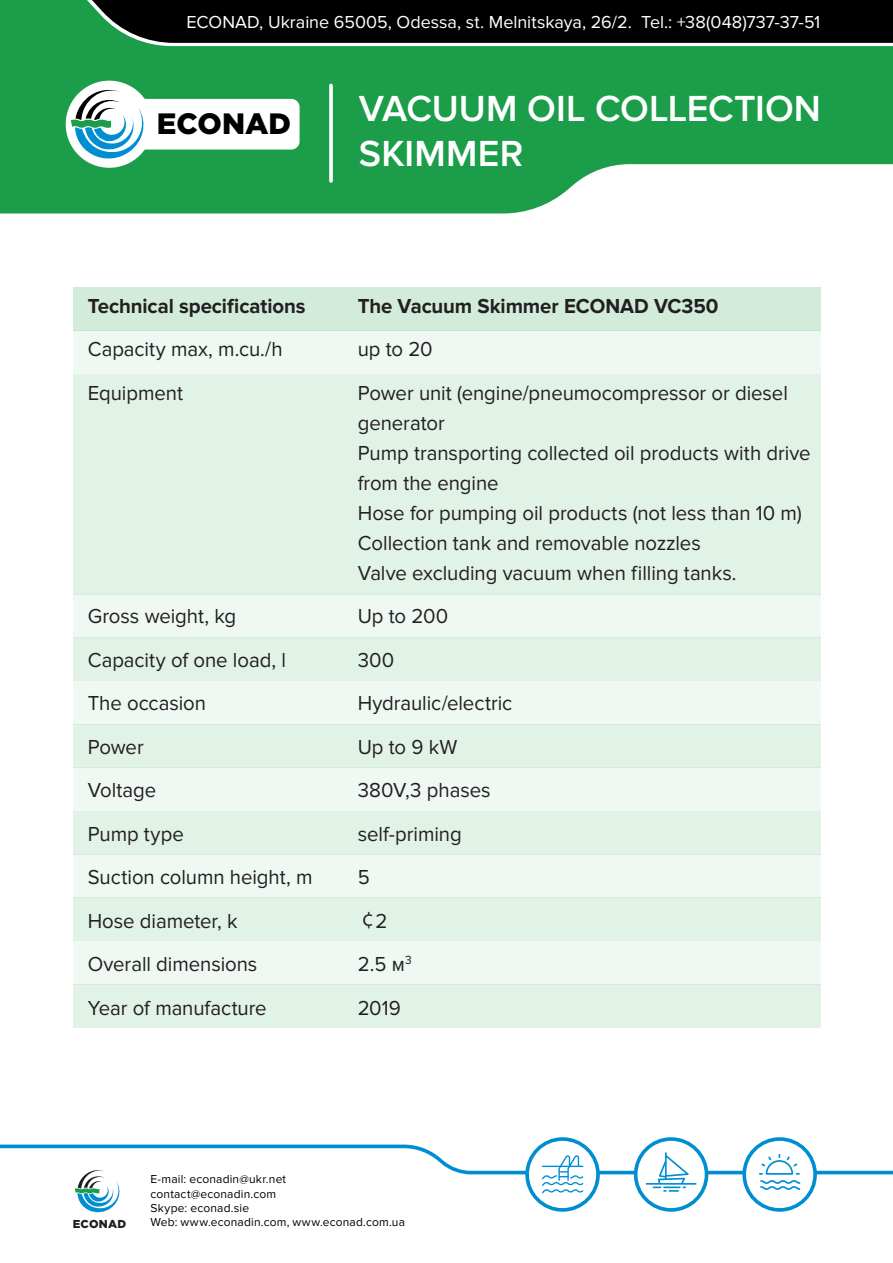
<style>
.page{position:relative;width:893px;height:1263px;background:#fff}
.page>*{position:absolute;margin:0;border:0;box-sizing:border-box;transform-origin:0 0}
.t1{font:600 37.65px/45.2px "Proxima Nova";color:#fff}
.t2{font:900 29.4px "Gotham Pro";color:#000}
.t3{font:21px/30px "Proxima Nova";letter-spacing:-.005em;color:#231f20}
.t4{font:700 21px "Proxima Nova";letter-spacing:-.005em;color:#231f20}
.t5{font:21px "Koz Go Pr 6 N";color:#231f20}
.t6{font:18px "Proxima Nova";letter-spacing:-.005em;color:#fff}
.t7{font:12px/14.4px "Proxima Nova";letter-spacing:.015em;color:#000}
.t8{font:900 11.55px "Gotham Pro";letter-spacing:.02em;color:#231f20}
.s1{font-family:"Proxima Nova"}
</style>
<div class="page">
<div style="left:73px;top:287px;width:747px;height:44px;background:#d2ebdb"></div>
<div style="left:73px;top:331px;width:747px;height:43px;background:#eff8f2"></div>
<div style="left:73px;top:374px;width:747px;height:220px;background:#e1f2e7"></div>
<div style="left:73px;top:594px;width:747px;height:44px;background:#eff8f2"></div>
<div style="left:73px;top:638px;width:747px;height:43px;background:#e1f2e7"></div>
<div style="left:73px;top:681px;width:747px;height:43px;background:#eff8f2"></div>
<div style="left:73px;top:724px;width:747px;height:44px;background:#e1f2e7"></div>
<div style="left:73px;top:768px;width:747px;height:43px;background:#eff8f2"></div>
<div style="left:73px;top:811px;width:747px;height:43px;background:#e1f2e7"></div>
<div style="left:73px;top:854px;width:747px;height:44px;background:#eff8f2"></div>
<div style="left:73px;top:898px;width:747px;height:43px;background:#e1f2e7"></div>
<div style="left:73px;top:941px;width:747px;height:43px;background:#eff8f2"></div>
<div style="left:73px;top:984px;width:747px;height:44px;background:#e1f2e7"></div>
<svg style="left:0;top:0;width:893px;height:213px;background:#2e894e"></svg>
<svg style="left:329px;top:85px;width:4px;height:96px"></svg>
<div style="left:66px;top:81px;width:87px;height:87px;background:#fff;border-radius:50%"></div>
<svg style="left:71px;top:85px;width:229px;height:76px"></svg>
<svg style="left:0;top:1144px;width:893px;height:46px"></svg>
<svg style="left:525px;top:1137px;width:75px;height:75px"></svg>
<svg style="left:634px;top:1137px;width:74px;height:75px"></svg>
<svg style="left:742px;top:1137px;width:75px;height:75px"></svg>
<svg style="left:75px;top:1167px;width:48px;height:46px"></svg>
<p class="t6" style="left:186px;top:11px;width:635px">ECONAD, Ukraine 65005, Odessa, st. Melnitskaya, 26/2. Tel.: +38(048)737-37-51</p>
<h2 class="t2" style="left:157px;top:107px;width:136px">ECONAD</h2>
<h1 class="t1" style="left:359px;top:87px;width:464px">VACUUM OIL COLLECTION<br>SKIMMER</h1>
<p class="t4" style="left:88px;top:294px;width:219px">Technical specifications</p>
<p class="t4" style="left:358px;top:294px;width:362px">The Vacuum Skimmer ECONAD VC350</p>
<p class="t3" style="left:88px;top:335px;width:196px">Capacity max, m.cu./h</p>
<p class="t3" style="left:358px;top:335px;width:76px">up to 20</p>
<p class="t3" style="left:88px;top:378px;width:97px">Equipment</p>
<p class="t3" style="left:358px;top:378px;width:454px">Power unit (engine/pneumocompressor or diesel generator<br>Pump transporting collected oil products with drive from the engine<br>Hose for pumping oil products (not less than 10 m)<br>Collection tank and removable nozzles<br>Valve excluding vacuum when filling tanks.</p>
<p class="t3" style="left:88px;top:602px;width:150px">Gross weight, kg</p>
<p class="t3" style="left:358px;top:602px;width:92px">Up to 200</p>
<p class="t3" style="left:88px;top:645px;width:200px">Capacity of one load, l</p>
<p class="t3" style="left:358px;top:645px;width:38px">300</p>
<p class="t3" style="left:88px;top:689px;width:120px">The occasion</p>
<p class="t3" style="left:358px;top:689px;width:156px">Hydraulic/electric</p>
<p class="t3" style="left:88px;top:732px;width:57px">Power</p>
<p class="t3" style="left:358px;top:732px;width:101px">Up to 9 kW</p>
<p class="t3" style="left:88px;top:776px;width:70px">Voltage</p>
<p class="t3" style="left:358px;top:776px;width:134px">380V,3 phases</p>
<p class="t3" style="left:88px;top:819px;width:98px">Pump type</p>
<p class="t3" style="left:358px;top:819px;width:106px">self-priming</p>
<p class="t3" style="left:88px;top:863px;width:226px">Suction column height, m</p>
<p class="t3" style="left:358px;top:863px;width:14px">5</p>
<p class="t3" style="left:88px;top:906px;width:151px">Hose diameter, k</p>
<p class="t5" style="left:358px;top:908px;width:31px">¢<span class="s1">2</span></p>
<p class="t3" style="left:88px;top:950px;width:171px">Overall dimensions</p>
<p class="t3" style="left:358px;top:950px;width:56px">2.5 м<sup>3</sup></p>
<p class="t3" style="left:88px;top:993px;width:180px">Year of manufacture</p>
<p class="t3" style="left:358px;top:993px;width:45px">2019</p>
<p class="t7" style="left:150px;top:1172px;width:137px">E-mail: econadin@ukr.net contact@econadin.com<br>Skype: econad.sie</p>
<p class="t8" style="left:73px;top:1217px;width:55px">ECONAD</p>
<p class="t7" style="left:150px;top:1215px;width:256px">Web: www.econadin.com, www.econad.com.ua</p>
</div>
